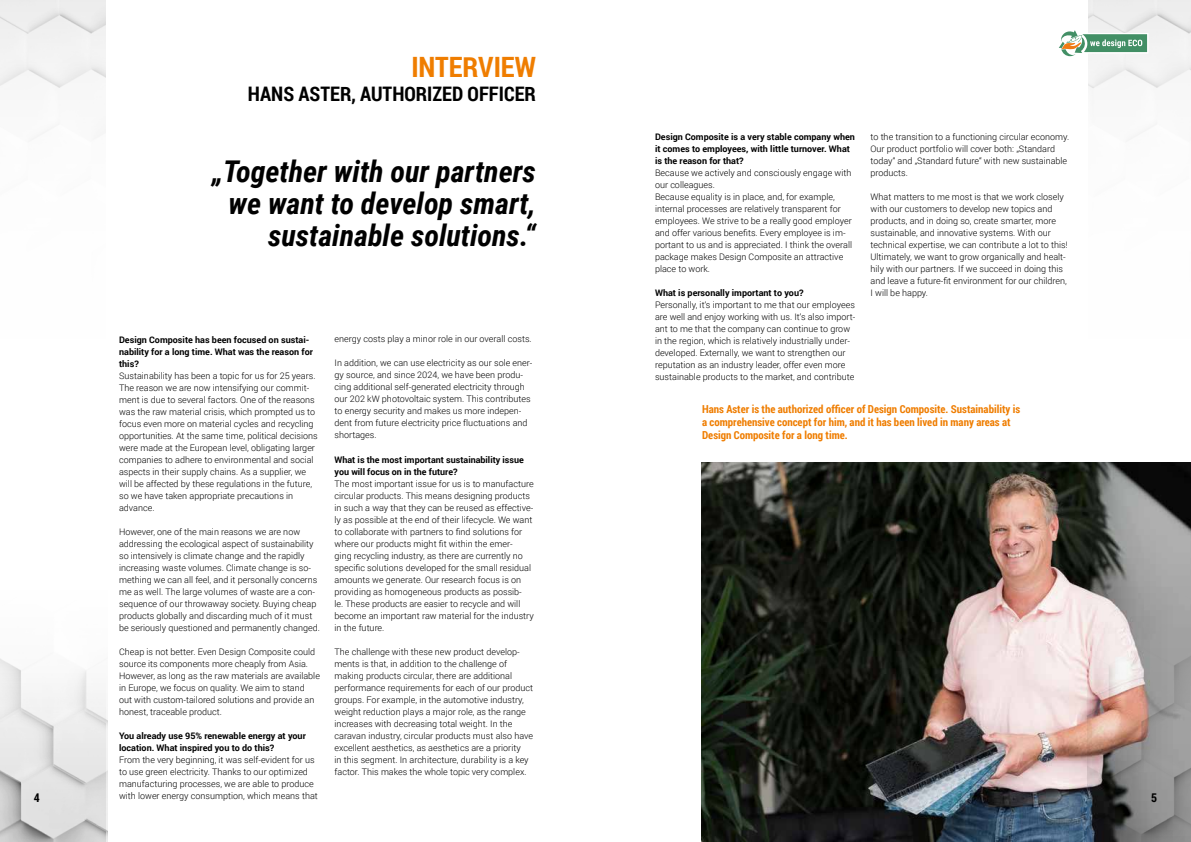
<style>
.page{position:relative;width:1191px;height:842px;background:#fff}
.page>*{position:absolute;margin:0;border:0;box-sizing:border-box;transform-origin:0 0}
.t1{font:italic 700 30px/32px "Roboto Condensed";color:#000;text-align:right}
.t2{font:700 28px "Roboto Condensed";color:#ef7d00}
.t3{font:700 20px "Roboto Condensed";color:#000}
.t4{font:700 12px "Roboto Condensed";color:#000}
.t5{font:700 11px/13.2px "Roboto Condensed";color:#ef7d00}
.t6{font:300 9px/12px "Roboto";color:#000}
.t7{font:700 9px/12px "Roboto";color:#000}
</style>
<div class="page">
<img style="left:701px;top:462px;width:386px;height:380px">
<img style="left:0;top:0;width:106px;height:842px">
<img style="left:1089px;top:0;width:102px;height:842px">
<svg style="left:1059px;top:27px;width:89px;height:31px"></svg>
<h2 class="t2" style="left:411px;top:48px;width:126px">INTERVIEW</h2>
<h3 class="t3" style="left:248px;top:80px;width:289px">HANS ASTER, AUTHORIZED OFFICER</h3>
<p class="t6" style="left:870px;top:130px;width:200px">to the transition to a functioning circular economy.<br>Our product portfolio will cover both: „Standard today“ and „Standard future“ with new sustainable products.</p>
<p class="t6" style="left:870px;top:190px;width:199px">What matters to me most is that we work closely with our customers to develop new topics and products, and in doing so, create smarter, more sustainable, and innovative systems. With our technical expertise, we can contribute a lot to this!<br>Ultimately, we want to grow organically and healt&shy;hily with our partners. If we succeed in doing this and leave a future-fit environment for our children, I will be happy.</p>
<p class="t7" style="left:655px;top:130px;width:201px">Design Composite is a very stable company when it comes to employees, with little turnover. What is the reason for that?</p>
<p class="t6" style="left:655px;top:167px;width:198px">Because we actively and consciously engage with our colleagues.<br>Because equality is in place, and, for example, internal processes are relatively transparent for employees. We strive to be a really good employer and offer various benefits. Every employee is im&shy;portant to us and is appreciated. I think the overall package makes Design Composite an attractive place to work.</p>
<p class="t7" style="left:655px;top:286px;width:150px">What is personally important to you?</p>
<p class="t6" style="left:655px;top:299px;width:202px">Personally, it‘s important to me that our employees are well and enjoy working with us. It‘s also import&shy;ant to me that the company can continue to grow in the region, which is relatively industrially under&shy;developed. Externally, we want to strengthen our reputation as an industry leader, offer even more sustainable products to the market, and contribute</p>
<h1 class="t1" style="left:212px;top:154px;width:325px">„Together with our partners we want to develop smart, sustainable solutions.“</h1>
<p class="t6" style="left:334px;top:333px;width:199px">energy costs play a minor role in our overall costs.</p>
<p class="t6" style="left:334px;top:357px;width:199px">In addition, we can use electricity as our sole ener&shy;gy source, and since 2024, we have been produ&shy;cing additional self-generated electricity through our 202 kW photovoltaic system. This contributes to energy security and makes us more indepen&shy;dent from future electricity price fluctuations and shortages.</p>
<p class="t7" style="left:334px;top:453px;width:191px">What is the most important sustainability issue you will focus on in the future?</p>
<p class="t6" style="left:334px;top:477px;width:201px">The most important issue for us is to manufacture circular products. This means designing products in such a way that they can be reused as effective&shy;ly as possible at the end of their lifecycle. We want to collaborate with partners to find solutions for where our products might fit within the emer-<br>ging recycling industry, as there are currently no specific solutions developed for the small residual amounts we generate. Our research focus is on providing as homogeneous products as possib-<br>le. These products are easier to recycle and will become an important raw material for the industry in the future.</p>
<p class="t6" style="left:334px;top:645px;width:200px">The challenge with these new product develop&shy;ments is that, in addition to the challenge of making products circular, there are additional performance requirements for each of our product groups. For example, in the automotive industry, weight reduction plays a major role, as the range increases with decreasing total weight. In the caravan industry, circular products must also have excellent aesthetics, as aesthetics are a priority<br>in this segment. In architecture, durability is a key factor. This makes the whole topic very complex.</p>
<p class="t7" style="left:119px;top:333px;width:195px">Design Composite has been focused on sustai&shy;nability for a long time. What was the reason for this?</p>
<p class="t6" style="left:119px;top:369px;width:200px">Sustainability has been a topic for us for 25 years.<br>The reason we are now intensifying our commit&shy;ment is due to several factors. One of the reasons was the raw material crisis, which prompted us to focus even more on material cycles and recycling opportunities. At the same time, political decisions were made at the European level, obligating larger companies to adhere to environmental and social aspects in their supply chains. As a supplier, we will be affected by these regulations in the future, so we have taken appropriate precautions in advance.</p>
<p class="t6" style="left:119px;top:525px;width:202px">However, one of the main reasons we are now addressing the ecological aspect of sustainability so intensively is climate change and the rapidly increasing waste volumes. Climate change is so&shy;mething we can all feel, and it personally concerns me as well. The large volumes of waste are a con&shy;sequence of our throwaway society. Buying cheap products globally and discarding much of it must be seriously questioned and permanently changed.</p>
<p class="t6" style="left:119px;top:645px;width:202px">Cheap is not better. Even Design Composite could source its components more cheaply from Asia.<br>However, as long as the raw materials are available in Europe, we focus on quality. We aim to stand out with custom-tailored solutions and provide an honest, traceable product.</p>
<p class="t7" style="left:119px;top:729px;width:188px">You already use 95% renewable energy at your location. What inspired you to do this?</p>
<p class="t6" style="left:119px;top:753px;width:200px">From the very beginning, it was self-evident for us to use green electricity. Thanks to our optimized manufacturing processes, we are able to produce with lower energy consumption, which means that</p>
<p class="t5" style="left:702px;top:402px;width:319px">Hans Aster is the authorized officer of Design Composite. Sustainability is a comprehensive concept for him, and it has been lived in many areas at<br>Design Composite for a long time.</p>
<h3 class="t4" style="left:34px;top:789px;width:7px">4</h3>
<h3 class="t4" style="left:1151px;top:789px;width:7px">5</h3>
</div>
